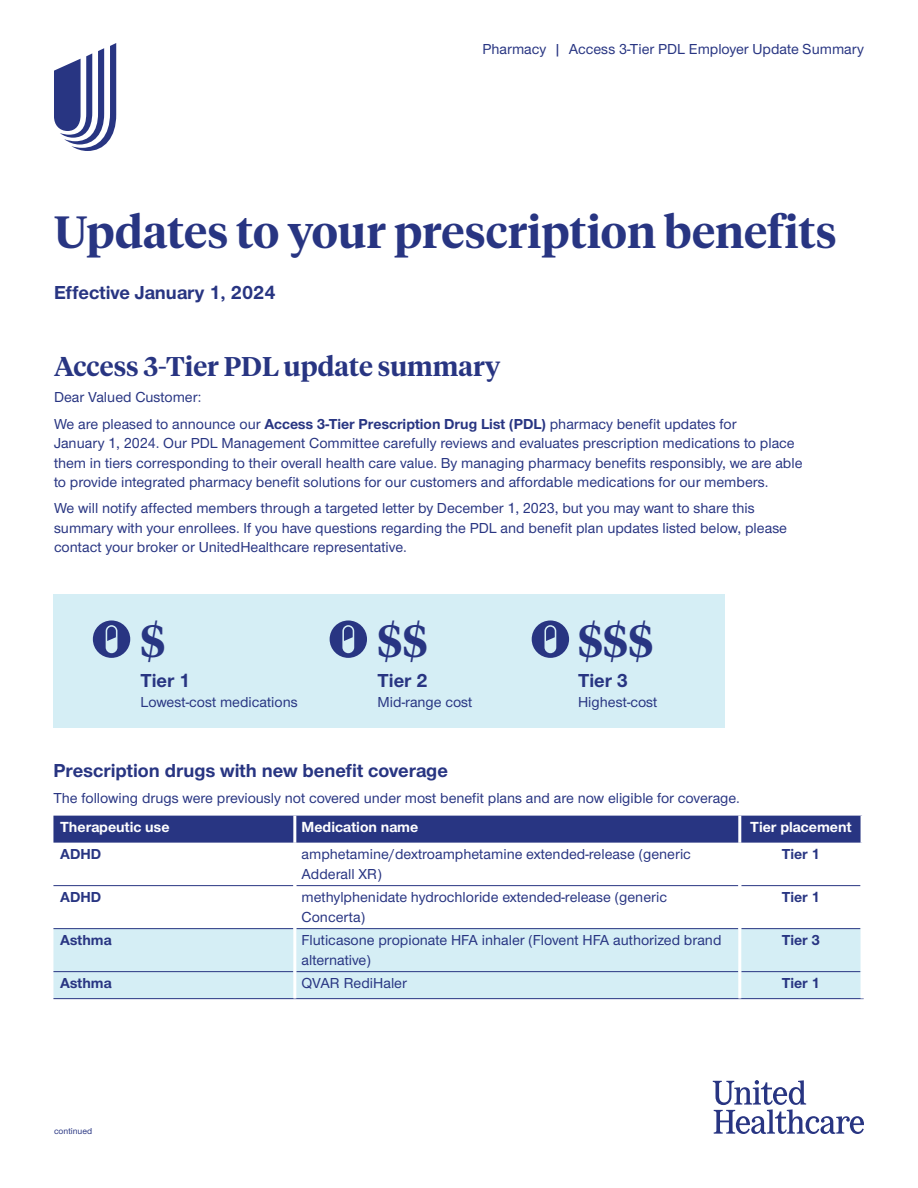
<style>
.page{position:relative;width:918px;height:1188px;background:#fff}
.page>*{position:absolute;margin:0;border:0;box-sizing:border-box;transform-origin:0 0}
.t1{font:600 45px "UHC Serif Headline";color:#283582}
.t2{font:600 45px "UHC Serif Headline";color:#283582}
.t3{font:600 27px "UHC Serif Headline";color:#283582}
.t4{font:700 19.5px "UHC Sans";color:#283582}
.t5{font:700 15.15px "UHC Sans";color:#fff}
.t6{font:500 15px/19.5px "UHC Sans";color:#283582}
.t7{font:700 15px "UHC Sans";color:#283582}
.t8{font:500 9px "UHC Sans";color:#283582}
.s1{font-weight:700}
</style>
<div class="page">
<svg style="left:713px;top:1080px;width:151px;height:54px"></svg>
<div style="left:53px;top:816px;width:808px;height:27px;background:#283582"></div>
<div style="left:53px;top:929px;width:808px;height:69px;background:#d5eef5"></div>
<hr style="left:293px;top:816px;width:3px;height:27px;background:#fff">
<hr style="left:738px;top:816px;width:3px;height:27px;background:#fff">
<hr style="left:296px;top:885px;width:442px;height:1px;background:#283582">
<hr style="left:296px;top:928px;width:442px;height:1px;background:#283582">
<hr style="left:296px;top:971px;width:442px;height:1px;background:#283582">
<hr style="left:295px;top:998px;width:445px;height:1px;background:#283582">
<hr style="left:53px;top:885px;width:240px;height:1px;background:#283582">
<hr style="left:53px;top:928px;width:240px;height:1px;background:#283582">
<hr style="left:53px;top:971px;width:240px;height:1px;background:#283582">
<hr style="left:53px;top:998px;width:242px;height:1px;background:#283582">
<hr style="left:741px;top:885px;width:120px;height:1px;background:#283582">
<hr style="left:741px;top:928px;width:120px;height:1px;background:#283582">
<hr style="left:741px;top:971px;width:120px;height:1px;background:#283582">
<hr style="left:740px;top:998px;width:124px;height:1px;background:#283582">
<hr style="left:293px;top:929px;width:3px;height:43px;background:#fff">
<hr style="left:293px;top:972px;width:3px;height:26px;background:#fff">
<hr style="left:738px;top:929px;width:3px;height:43px;background:#fff">
<hr style="left:738px;top:972px;width:3px;height:26px;background:#fff">
<svg style="left:54px;top:43px;width:62px;height:108px"></svg>
<div style="left:53px;top:594px;width:672px;height:133px;background:#d5eef5"></div>
<svg style="left:93px;top:620px;width:37px;height:38px"></svg>
<svg style="left:330px;top:620px;width:37px;height:38px"></svg>
<svg style="left:532px;top:620px;width:37px;height:38px"></svg>
<p class="t6" style="left:483px;top:39px;width:383px">Pharmacy | Access 3-Tier PDL Employer Update Summary</p>
<h1 class="t1" style="left:54px;top:202px;width:784px">Updates to your prescription benefits</h1>
<h3 class="t4" style="left:54px;top:280px;width:223px">Effective January 1, 2024</h3>
<h2 class="t3" style="left:54px;top:348px;width:448px">Access 3-Tier PDL update summary</h2>
<p class="t6" style="left:54px;top:384px;width:684px;line-height:26.2px">Dear Valued Customer:<br>We are pleased to announce our <span class="s1">Access 3-Tier Prescription Drug List (PDL)</span> pharmacy benefit updates for</p>
<p class="t6" style="left:54px;top:433px;width:750px">January 1, 2024. Our PDL Management Committee carefully reviews and evaluates prescription medications to place them in tiers corresponding to their overall health care value. By managing pharmacy benefits responsibly, we are able to provide integrated pharmacy benefit solutions for our customers and affordable medications for our members.</p>
<p class="t6" style="left:54px;top:498px;width:735px">We will notify affected members through a targeted letter by December 1, 2023, but you may want to share this summary with your enrollees. If you have questions regarding the PDL and benefit plan updates listed below, please contact your broker or UnitedHealthcare representative.</p>
<h1 class="t1" style="left:140px;top:610px;width:27px">$</h1>
<h3 class="t4" style="left:140px;top:668px;width:51px">Tier 1</h3>
<p class="t6" style="left:140px;top:691px;width:159px">Lowest-cost medications</p>
<h1 class="t2" style="left:378px;top:610px;width:52px">$$</h1>
<h3 class="t4" style="left:378px;top:668px;width:51px">Tier 2</h3>
<p class="t6" style="left:378px;top:691px;width:96px">Mid-range cost</p>
<h1 class="t2" style="left:578px;top:610px;width:77px">$$$</h1>
<h3 class="t4" style="left:578px;top:668px;width:51px">Tier 3</h3>
<p class="t6" style="left:578px;top:691px;width:81px">Highest-cost</p>
<h3 class="t4" style="left:53px;top:757px;width:396px">Prescription drugs with new benefit coverage</h3>
<p class="t6" style="left:53px;top:788px;width:688px">The following drugs were previously not covered under most benefit plans and are now eligible for coverage.</p>
<p class="t5" style="left:60px;top:817px;width:111px">Therapeutic use</p>
<p class="t5" style="left:302px;top:817px;width:118px">Medication name</p>
<p class="t5" style="left:750px;top:817px;width:103px">Tier placement</p>
<p class="t7" style="left:60px;top:844px;width:43px">ADHD</p>
<p class="t6" style="left:302px;top:844px;width:391px">amphetamine/dextroamphetamine extended-release (generic<br>Adderall XR)</p>
<p class="t7" style="left:782px;top:844px;width:40px">Tier 1</p>
<p class="t7" style="left:60px;top:887px;width:43px">ADHD</p>
<p class="t6" style="left:302px;top:887px;width:367px">methylphenidate hydrochloride extended-release (generic<br>Concerta)</p>
<p class="t7" style="left:782px;top:887px;width:40px">Tier 1</p>
<p class="t7" style="left:60px;top:930px;width:53px">Asthma</p>
<p class="t6" style="left:302px;top:930px;width:421px">Fluticasone propionate HFA inhaler (Flovent HFA authorized brand alternative)</p>
<p class="t7" style="left:782px;top:930px;width:40px">Tier 3</p>
<p class="t7" style="left:60px;top:973px;width:53px">Asthma</p>
<p class="t6" style="left:302px;top:973px;width:107px">QVAR RediHaler</p>
<p class="t7" style="left:782px;top:973px;width:40px">Tier 1</p>
<p class="t8" style="left:54px;top:1125px;width:40px">continued</p>
</div>
